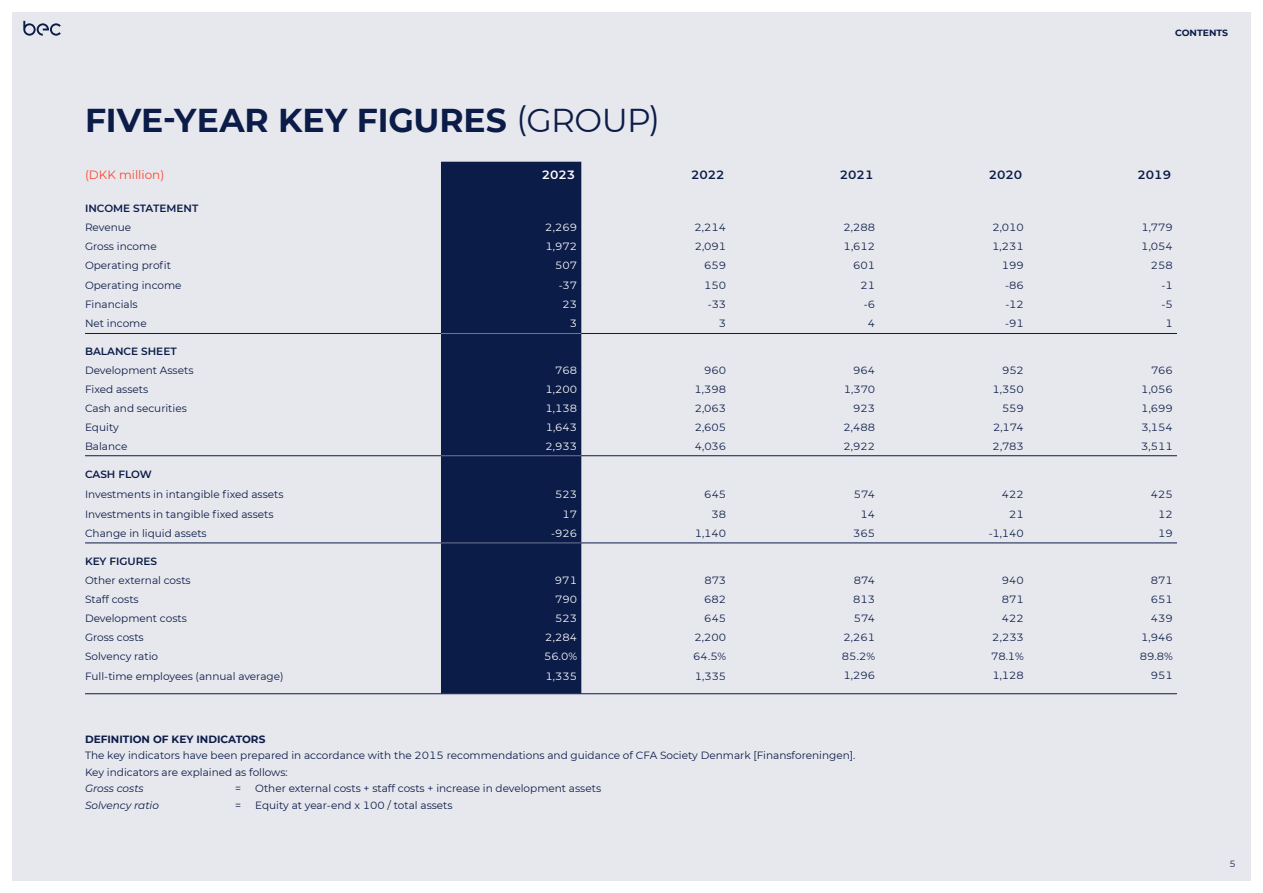
<style>
.page{position:relative;width:1263px;height:893px;background:#fff}
.page>*{position:absolute;margin:0;border:0;box-sizing:border-box;transform-origin:0 0}
.t1{font:700 33px "BEC Montserrat";color:#0c1c49}
.t2{font:600 12px "BEC Montserrat";letter-spacing:-.005em;color:#0c1c49}
.t3{font:12px "BEC Montserrat";color:#fd472c}
.t4{font:600 12px "BEC Montserrat";color:#fff}
.t5{font:10.5px/16.5px "BEC Montserrat";color:#0c1c49}
.t6{font:10.5px "BEC Montserrat";color:#fff}
.t7{font:600 10.5px "BEC Montserrat";color:#0c1c49}
.t8{font:700 10.5px "BEC Montserrat";color:#0c1c49}
.t9{font:italic 10.5px "Montserrat";color:#0c1c49}
.t10{font:700 9px "BEC Montserrat";color:#0c1c49}
.t11{font:9px "BEC Montserrat";color:#0c1c49}
.s1{font-weight:400}
</style>
<div class="page">
<div style="left:12px;top:12px;width:1239px;height:869px;background:#e7e8ed"></div>
<div style="left:441px;top:162px;width:140px;height:531px;background:#0c1c49"></div>
<hr style="left:85px;top:333px;width:1092px;height:1px;background:#0c1c49">
<hr style="left:85px;top:455px;width:1092px;height:1px;background:#0c1c49">
<hr style="left:85px;top:693px;width:1092px;height:1px;background:#0c1c49">
<hr style="left:85px;top:543px;width:1092px;height:1px;background:#0c1c49">
<hr style="left:441px;top:333px;width:140px;height:1px;background:#6d7792">
<hr style="left:441px;top:455px;width:140px;height:1px;background:#6d7792">
<hr style="left:441px;top:543px;width:140px;height:1px;background:#6d7792">
<svg style="left:23px;top:21px;width:38px;height:15px"></svg>
<h1 class="t1" style="left:85px;top:96px;width:577px">FIVE-YEAR KEY FIGURES <span class="s1">(GROUP)</span></h1>
<p class="t10" style="left:1175px;top:26px;width:55px">CONTENTS</p>
<p class="t3" style="left:85px;top:167px;width:81px">(DKK million)</p>
<p class="t4" style="left:542px;top:167px;width:35px">2023</p>
<p class="t2" style="left:691px;top:167px;width:35px">2022</p>
<p class="t2" style="left:840px;top:167px;width:35px">2021</p>
<p class="t2" style="left:989px;top:167px;width:35px">2020</p>
<p class="t2" style="left:1137px;top:167px;width:35px">2019</p>
<p class="t7" style="left:85px;top:201px;width:115px">INCOME STATEMENT</p>
<p class="t5" style="left:85px;top:219px;width:48px">Revenue</p>
<p class="t6" style="left:545px;top:220px;width:33px">2,269</p>
<p class="t5" style="left:694px;top:219px;width:33px">2,214</p>
<p class="t5" style="left:843px;top:219px;width:33px">2,288</p>
<p class="t5" style="left:992px;top:219px;width:33px">2,010</p>
<p class="t5" style="left:1141px;top:219px;width:33px">1,779</p>
<p class="t5" style="left:85px;top:238px;width:73px">Gross income</p>
<p class="t6" style="left:545px;top:239px;width:33px">1,972</p>
<p class="t5" style="left:695px;top:238px;width:33px">2,091</p>
<p class="t5" style="left:844px;top:238px;width:33px">1,612</p>
<p class="t5" style="left:992px;top:238px;width:33px">1,231</p>
<p class="t5" style="left:1141px;top:238px;width:33px">1,054</p>
<p class="t5" style="left:85px;top:257px;width:88px">Operating profit</p>
<p class="t6" style="left:555px;top:258px;width:23px">507</p>
<p class="t5" style="left:704px;top:257px;width:24px">659</p>
<p class="t5" style="left:853px;top:257px;width:24px">601</p>
<p class="t5" style="left:1002px;top:257px;width:24px">199</p>
<p class="t5" style="left:1151px;top:257px;width:24px">258</p>
<p class="t5" style="left:85px;top:276px;width:98px">Operating income</p>
<p class="t6" style="left:559px;top:278px;width:20px">-37</p>
<p class="t5" style="left:704px;top:276px;width:24px">150</p>
<p class="t5" style="left:860px;top:276px;width:16px">21</p>
<p class="t5" style="left:1005px;top:276px;width:20px">-86</p>
<p class="t5" style="left:1162px;top:276px;width:13px">-1</p>
<p class="t5" style="left:85px;top:295px;width:54px">Financials</p>
<p class="t6" style="left:562px;top:297px;width:16px">23</p>
<p class="t5" style="left:708px;top:295px;width:20px">-33</p>
<p class="t5" style="left:864px;top:295px;width:13px">-6</p>
<p class="t5" style="left:1005px;top:295px;width:20px">-12</p>
<p class="t5" style="left:1161px;top:295px;width:13px">-5</p>
<p class="t5" style="left:85px;top:314px;width:63px">Net income</p>
<p class="t6" style="left:570px;top:316px;width:9px">3</p>
<p class="t5" style="left:719px;top:314px;width:9px">3</p>
<p class="t5" style="left:868px;top:314px;width:9px">4</p>
<p class="t5" style="left:1005px;top:314px;width:20px">-91</p>
<p class="t5" style="left:1165px;top:314px;width:9px">1</p>
<p class="t7" style="left:85px;top:343px;width:93px">BALANCE SHEET</p>
<p class="t5" style="left:85px;top:361px;width:110px">Development Assets</p>
<p class="t6" style="left:555px;top:363px;width:23px">768</p>
<p class="t5" style="left:704px;top:361px;width:24px">960</p>
<p class="t5" style="left:853px;top:361px;width:24px">964</p>
<p class="t5" style="left:1002px;top:361px;width:23px">952</p>
<p class="t5" style="left:1151px;top:361px;width:23px">766</p>
<p class="t5" style="left:85px;top:380px;width:65px">Fixed assets</p>
<p class="t6" style="left:545px;top:382px;width:33px">1,200</p>
<p class="t5" style="left:695px;top:380px;width:33px">1,398</p>
<p class="t5" style="left:844px;top:380px;width:33px">1,370</p>
<p class="t5" style="left:992px;top:380px;width:33px">1,350</p>
<p class="t5" style="left:1141px;top:380px;width:33px">1,056</p>
<p class="t5" style="left:85px;top:400px;width:103px">Cash and securities</p>
<p class="t6" style="left:545px;top:401px;width:33px">1,138</p>
<p class="t5" style="left:695px;top:400px;width:33px">2,063</p>
<p class="t5" style="left:853px;top:400px;width:24px">923</p>
<p class="t5" style="left:1002px;top:400px;width:23px">559</p>
<p class="t5" style="left:1141px;top:400px;width:33px">1,699</p>
<p class="t5" style="left:85px;top:419px;width:35px">Equity</p>
<p class="t6" style="left:546px;top:420px;width:33px">1,643</p>
<p class="t5" style="left:695px;top:419px;width:33px">2,605</p>
<p class="t5" style="left:843px;top:419px;width:33px">2,488</p>
<p class="t5" style="left:993px;top:419px;width:32px">2,174</p>
<p class="t5" style="left:1141px;top:419px;width:33px">3,154</p>
<p class="t5" style="left:85px;top:438px;width:44px">Balance</p>
<p class="t6" style="left:545px;top:439px;width:33px">2,933</p>
<p class="t5" style="left:695px;top:438px;width:33px">4,036</p>
<p class="t5" style="left:843px;top:438px;width:33px">2,922</p>
<p class="t5" style="left:992px;top:438px;width:33px">2,783</p>
<p class="t5" style="left:1141px;top:438px;width:33px">3,511</p>
<p class="t7" style="left:85px;top:467px;width:68px">CASH FLOW</p>
<p class="t5" style="left:85px;top:486px;width:200px">Investments in intangible fixed assets</p>
<p class="t6" style="left:555px;top:487px;width:23px">523</p>
<p class="t5" style="left:704px;top:486px;width:24px">645</p>
<p class="t5" style="left:854px;top:486px;width:23px">574</p>
<p class="t5" style="left:1002px;top:486px;width:24px">422</p>
<p class="t5" style="left:1151px;top:486px;width:24px">425</p>
<p class="t5" style="left:85px;top:506px;width:190px">Investments in tangible fixed assets</p>
<p class="t6" style="left:562px;top:507px;width:16px">17</p>
<p class="t5" style="left:712px;top:506px;width:16px">38</p>
<p class="t5" style="left:860px;top:506px;width:16px">14</p>
<p class="t5" style="left:1009px;top:506px;width:16px">21</p>
<p class="t5" style="left:1158px;top:506px;width:16px">12</p>
<p class="t5" style="left:85px;top:525px;width:123px">Change in liquid assets</p>
<p class="t6" style="left:551px;top:526px;width:27px">-926</p>
<p class="t5" style="left:695px;top:525px;width:33px">1,140</p>
<p class="t5" style="left:853px;top:525px;width:24px">365</p>
<p class="t5" style="left:989px;top:525px;width:37px">-1,140</p>
<p class="t5" style="left:1158px;top:525px;width:16px">19</p>
<p class="t7" style="left:85px;top:554px;width:74px">KEY FIGURES</p>
<p class="t5" style="left:85px;top:572px;width:107px">Other external costs</p>
<p class="t6" style="left:555px;top:573px;width:24px">971</p>
<p class="t5" style="left:704px;top:572px;width:23px">873</p>
<p class="t5" style="left:854px;top:572px;width:23px">874</p>
<p class="t5" style="left:1002px;top:572px;width:24px">940</p>
<p class="t5" style="left:1151px;top:572px;width:24px">871</p>
<p class="t5" style="left:85px;top:591px;width:55px">Staff costs</p>
<p class="t6" style="left:555px;top:592px;width:24px">790</p>
<p class="t5" style="left:704px;top:591px;width:24px">682</p>
<p class="t5" style="left:853px;top:591px;width:24px">813</p>
<p class="t5" style="left:1002px;top:591px;width:24px">871</p>
<p class="t5" style="left:1151px;top:591px;width:24px">651</p>
<p class="t5" style="left:85px;top:610px;width:103px">Development costs</p>
<p class="t6" style="left:555px;top:611px;width:23px">523</p>
<p class="t5" style="left:704px;top:610px;width:24px">645</p>
<p class="t5" style="left:854px;top:610px;width:23px">574</p>
<p class="t5" style="left:1002px;top:610px;width:24px">422</p>
<p class="t5" style="left:1151px;top:610px;width:23px">439</p>
<p class="t5" style="left:85px;top:629px;width:60px">Gross costs</p>
<p class="t6" style="left:545px;top:630px;width:33px">2,284</p>
<p class="t5" style="left:694px;top:629px;width:33px">2,200</p>
<p class="t5" style="left:843px;top:629px;width:33px">2,261</p>
<p class="t5" style="left:992px;top:629px;width:33px">2,233</p>
<p class="t5" style="left:1141px;top:629px;width:33px">1,946</p>
<p class="t5" style="left:85px;top:648px;width:75px">Solvency ratio</p>
<p class="t6" style="left:544px;top:649px;width:34px">56.0%</p>
<p class="t5" style="left:693px;top:648px;width:35px">64.5%</p>
<p class="t5" style="left:842px;top:648px;width:35px">85.2%</p>
<p class="t5" style="left:991px;top:648px;width:34px">78.1%</p>
<p class="t5" style="left:1140px;top:648px;width:34px">89.8%</p>
<p class="t5" style="left:85px;top:667px;width:200px">Full-time employees (annual average)</p>
<p class="t6" style="left:545px;top:669px;width:33px">1,335</p>
<p class="t5" style="left:695px;top:667px;width:33px">1,335</p>
<p class="t5" style="left:843px;top:667px;width:33px">1,296</p>
<p class="t5" style="left:992px;top:667px;width:33px">1,128</p>
<p class="t5" style="left:1151px;top:667px;width:24px">951</p>
<p class="t8" style="left:85px;top:731px;width:182px">DEFINITION OF KEY INDICATORS</p>
<p class="t5" style="left:85px;top:747px;width:772px">The key indicators have been prepared in accordance with the 2015 recommendations and guidance of CFA Society Denmark [Finansforeningen].<br>Key indicators are explained as follows:</p>
<p class="t9" style="left:85px;top:781px;width:60px">Gross costs</p>
<p class="t5" style="left:235px;top:780px;width:8px">=</p>
<p class="t5" style="left:255px;top:780px;width:347px">Other external costs + staff costs + increase in development assets</p>
<p class="t9" style="left:85px;top:798px;width:76px">Solvency ratio</p>
<p class="t5" style="left:235px;top:796px;width:8px">=</p>
<p class="t5" style="left:255px;top:796px;width:199px">Equity at year-end x 100 / total assets</p>
<p class="t11" style="left:1229px;top:857px;width:8px">5</p>
</div>
